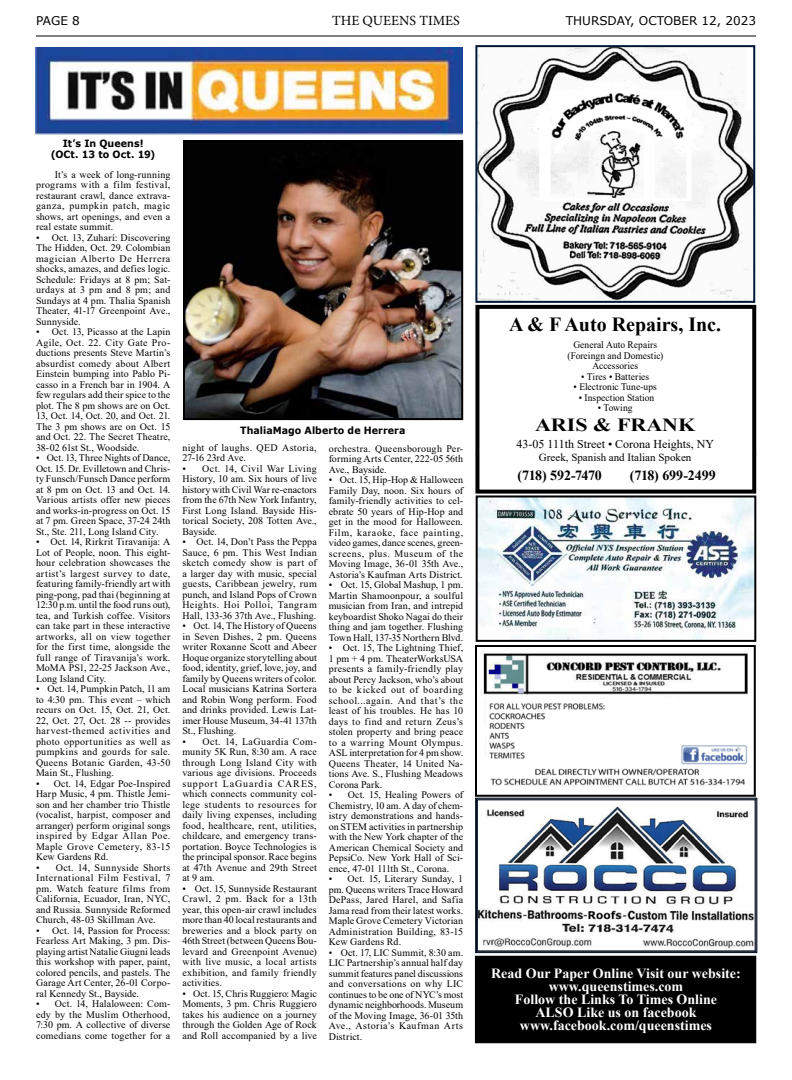
<style>
.page{position:relative;width:792px;height:1080px;background:#fff}
.page>*{position:absolute;margin:0;border:0;box-sizing:border-box;transform-origin:0 0}
.t1{font:700 20px "Times New Roman";color:#000}
.t2{font:700 18.5px "Times New Roman";color:#000;scale:1.19 1}
.t3{font:700 14px/13px "Times New Roman";color:#fff;text-align:center}
.t4{font:700 14px "Times New Roman";letter-spacing:-.015em;color:#000}
.t5{font:14px "Minion Pro";color:#000}
.t6{font:12px "Times New Roman";color:#000}
.t7{font:12px "Verdana";color:#000}
.t8{font:11px "Times New Roman";color:#000}
.t9{font:10px/10.5px "Times New Roman";letter-spacing:.01em;color:#000;text-align:justify}
.t10{font:10px/10.5px "Times New Roman";letter-spacing:.01em;color:#000;text-align:center;scale:.95 1}
.t11{font:700 10px/10.5px "Verdana";letter-spacing:.005em;color:#000;text-align:center;scale:.95 1}
.t12{font:10px/10.5px "Times New Roman";letter-spacing:.03em;color:#000}
</style>
<div class="page">
<hr style="left:36px;top:36px;width:720px;height:1px;background:#000">
<div style="left:475px;top:305px;width:281px;height:189px;border:4px solid #000"></div>
<svg style="left:475px;top:798px;width:282px;height:155px"></svg>
<div style="left:476px;top:799px;width:280px;height:153px;border:1px solid #000b1c"></div>
<img style="left:478px;top:48px;width:274px;height:252px">
<div style="left:475px;top:45px;width:280px;height:258px;border:2px solid #011837"></div>
<img style="left:482px;top:651px;width:266px;height:135px">
<div style="left:475px;top:645px;width:281px;height:152px;border:2px solid #000"></div>
<img style="left:36px;top:47px;width:426px;height:88px">
<img style="left:479px;top:498px;width:274px;height:141px">
<div style="left:476px;top:495px;width:280px;height:147px;border:2px solid #000"></div>
<div style="left:475px;top:956px;width:281px;height:87px;background:#000"></div>
<img style="left:186px;top:143px;width:274px;height:274px">
<div style="left:183px;top:140px;width:280px;height:280px;border:2px solid #000"></div>
<p class="t7" style="left:36px;top:12px;width:45px">PAGE 8</p>
<h3 class="t5" style="left:332px;top:11px;width:129px">THE QUEENS TIMES</h3>
<p class="t7" style="left:566px;top:12px;width:192px">THURSDAY, OCTOBER 12, 2023</p>
<p class="t11" style="left:51px;top:138px;width:112px">It’s In Queens! (OCt. 13 to Oct. 19)</p>
<p class="t9" style="left:36px;top:169px;width:136px;text-indent:19px">It’s a week of long-running programs with a film festival, restaurant crawl, dance extrava&shy;ganza, pumpkin patch, magic shows, art openings, and even a real estate summit.</p>
<p class="t9" style="left:36px;top:232px;width:136px">• Oct. 13, Zuharí: Discovering The Hidden, Oct. 29. Colombian magician Alberto De Herrera shocks, amazes, and defies logic.<br>Schedule: Fridays at 8 pm; Sat&shy;urdays at 3 pm and 8 pm; and Sundays at 4 pm. Thalia Spanish Theater, 41-17 Greenpoint Ave., Sunnyside.</p>
<p class="t9" style="left:36px;top:327px;width:136px">• Oct. 13, Picasso at the Lapin Agile, Oct. 22. City Gate Pro&shy;ductions presents Steve Martin’s absurdist comedy about Albert Einstein bumping into Pablo Pi&shy;casso in a French bar in 1904. A few regulars add their spice to the plot. The 8 pm shows are on Oct.<br>13, Oct. 14, Oct. 20, and Oct. 21.<br>The 3 pm shows are on Oct. 15 and Oct. 22. The Secret Theatre, 38-02 61st St., Woodside.</p>
<p class="t9" style="left:36px;top:453px;width:136px">• Oct. 13, Three Nights of Dance, Oct. 15. Dr. Evilletown and Chris&shy;ty Funsch/Funsch Dance perform at 8 pm on Oct. 13 and Oct. 14.<br>Various artists offer new pieces and works-in-progress on Oct. 15 at 7 pm. Green Space, 37-24 24th St., Ste. 211, Long Island City.</p>
<p class="t9" style="left:36px;top:537px;width:136px">• Oct. 14, Rirkrit Tiravanija: A Lot of People, noon. This eight&shy;hour celebration showcases the artist’s largest survey to date, featuring family-friendly art with ping-pong, pad thai (beginning at 12:30 p.m. until the food runs out), tea, and Turkish coffee. Visitors can take part in these interactive artworks, all on view together for the first time, alongside the full range of Tiravanija’s work.<br>MoMA PS1, 22-25 Jackson Ave., Long Island City.</p>
<p class="t9" style="left:36px;top:684px;width:136px">• Oct. 14, Pumpkin Patch, 11 am to 4:30 pm. This event – which recurs on Oct. 15, Oct. 21, Oct.<br>22, Oct. 27, Oct. 28 -- provides harvest-themed activities and photo opportunities as well as pumpkins and gourds for sale.<br>Queens Botanic Garden, 43-50<br>Main St., Flushing.</p>
<p class="t9" style="left:36px;top:778px;width:136px">• Oct. 14, Edgar Poe-Inspired Harp Music, 4 pm. Thistle Jemi&shy;son and her chamber trio Thistle (vocalist, harpist, composer and arranger) perform original songs inspired by Edgar Allan Poe.<br>Maple Grove Cemetery, 83-15<br>Kew Gardens Rd.</p>
<p class="t9" style="left:36px;top:862px;width:136px">• Oct. 14, Sunnyside Shorts International Film Festival, 7 pm. Watch feature films from California, Ecuador, Iran, NYC, and Russia. Sunnyside Reformed Church, 48-03 Skillman Ave.</p>
<p class="t9" style="left:36px;top:925px;width:136px">• Oct. 14, Passion for Process:<br>Fearless Art Making, 3 pm. Dis&shy;playing artist Natalie Giugni leads this workshop with paper, paint, colored pencils, and pastels. The Garage Art Center, 26-01 Corpo&shy;ral Kennedy St., Bayside.</p>
<p class="t9" style="left:36px;top:999px;width:136px">• Oct. 14, Halaloween: Com&shy;edy by the Muslim Otherhood, 7:30 pm. A collective of diverse comedians come together for a</p>
<p class="t11" style="left:240px;top:425px;width:175px">ThaliaMago Alberto de Herrera</p>
<p class="t12" style="left:182px;top:442px;width:136px">night of laughs. QED Astoria,<br>27-16 23rd Ave.</p>
<p class="t9" style="left:182px;top:463px;width:136px">• Oct. 14, Civil War Living History, 10 am. Six hours of live history with Civil War re-enactors from the 67th New York Infantry, First Long Island. Bayside His&shy;torical Society, 208 Totten Ave., Bayside.</p>
<p class="t9" style="left:182px;top:536px;width:136px">• Oct. 14, Don’t Pass the Peppa Sauce, 6 pm. This West Indian sketch comedy show is part of a larger day with music, special guests, Caribbean jewelry, rum punch, and Island Pops of Crown Heights. Hoi Polloi, Tangram Hall, 133-36 37th Ave., Flushing.</p>
<p class="t9" style="left:182px;top:620px;width:136px">• Oct. 14, The History of Queens in Seven Dishes, 2 pm. Queens writer Roxanne Scott and Abeer Hoque organize storytelling about food, identity, grief, love, joy, and family by Queens writers of color.<br>Local musicians Katrina Sortera and Robin Wong perform. Food and drinks provided. Lewis Lat&shy;imer House Museum, 34-41 137th St., Flushing.</p>
<p class="t9" style="left:182px;top:736px;width:136px">• Oct. 14, LaGuardia Com&shy;munity 5K Run, 8:30 am. A race through Long Island City with various age divisions. Proceeds support LaGuardia CARES, which connects community col&shy;lege students to resources for daily living expenses, including food, healthcare, rent, utilities, childcare, and emergency trans&shy;portation. Boyce Technologies is the principal sponsor. Race begins at 47th Avenue and 29th Street at 9 am.</p>
<p class="t9" style="left:182px;top:883px;width:136px">• Oct. 15, Sunnyside Restaurant Crawl, 2 pm. Back for a 13th year, this open-air crawl includes more than 40 local restaurants and breweries and a block party on 46th Street (between Queens Bou&shy;levard and Greenpoint Avenue) with live music, a local artists exhibition, and family friendly activities.</p>
<p class="t9" style="left:182px;top:988px;width:136px">• Oct. 15, Chris Ruggiero: Magic Moments, 3 pm. Chris Ruggiero takes his audience on a journey through the Golden Age of Rock and Roll accompanied by a live</p>
<p class="t9" style="left:329px;top:443px;width:136px">orchestra. Queensborough Per&shy;forming Arts Center, 222-05 56th Ave., Bayside.</p>
<p class="t9" style="left:329px;top:474px;width:136px">• Oct. 15, Hip-Hop &amp; Halloween Family Day, noon. Six hours of family-friendly activities to cel&shy;ebrate 50 years of Hip-Hop and get in the mood for Halloween.<br>Film, karaoke, face painting, video games, dance scenes, green&shy;screens, plus. Museum of the Moving Image, 36-01 35th Ave., Astoria’s Kaufman Arts District.</p>
<p class="t9" style="left:329px;top:579px;width:136px">• Oct. 15, Global Mashup, 1 pm.<br>Martin Shamoonpour, a soulful musician from Iran, and intrepid keyboardist Shoko Nagai do their thing and jam together. Flushing Town Hall, 137-35 Northern Blvd.</p>
<p class="t9" style="left:329px;top:642px;width:136px">• Oct. 15, The Lightning Thief, 1 pm + 4 pm. TheaterWorksUSA presents a family-friendly play about Percy Jackson, who’s about to be kicked out of boarding school...again. And that’s the least of his troubles. He has 10 days to find and return Zeus’s stolen property and bring peace to a warring Mount Olympus.<br>ASL interpretation for 4 pm show.<br>Queens Theater, 14 United Na&shy;tions Ave. S., Flushing Meadows Corona Park.</p>
<p class="t9" style="left:329px;top:789px;width:136px">• Oct. 15, Healing Powers of Chemistry, 10 am. A day of chem&shy;istry demonstrations and hands&shy;on STEM activities in partnership with the New York chapter of the American Chemical Society and PepsiCo. New York Hall of Sci&shy;ence, 47-01 111th St., Corona.</p>
<p class="t9" style="left:329px;top:873px;width:136px">• Oct. 15, Literary Sunday, 1 pm. Queens writers Trace Howard DePass, Jared Harel, and Safia Jama read from their latest works.<br>Maple Grove Cemetery Victorian Administration Building, 83-15<br>Kew Gardens Rd.</p>
<p class="t9" style="left:329px;top:947px;width:136px">• Oct. 17, LIC Summit, 8:30 am.<br>LIC Partnership’s annual half day summit features panel discussions and conversations on why LIC continues to be one of NYC’s most dynamic neighborhoods. Museum of the Moving Image, 36-01 35th Ave., Astoria’s Kaufman Arts District.</p>
<h1 class="t1" style="left:509px;top:310px;width:214px">A &amp; F Auto Repairs, Inc.</h1>
<p class="t10" style="left:567px;top:339px;width:102px">General Auto Repairs (Foreingn and Domestic)<br>Accessories</p>
<p class="t10" style="left:581px;top:371px;width:73px">• Tires • Batteries</p>
<p class="t10" style="left:574px;top:381px;width:89px">• Electronic Tune-ups</p>
<p class="t10" style="left:579px;top:392px;width:81px">• Inspection Station</p>
<p class="t10" style="left:598px;top:402px;width:38px">• Towing</p>
<h2 class="t2" style="left:535px;top:411px;width:136px">ARIS &amp; FRANK</h2>
<p class="t6" style="left:517px;top:436px;width:199px">43-05 111th Street • Corona Heights, NY</p>
<p class="t8" style="left:539px;top:449px;width:154px">Greek, Spanish and Italian Spoken</p>
<h3 class="t4" style="left:518px;top:465px;width:86px">(718) 592-7470</h3>
<h3 class="t4" style="left:630px;top:465px;width:87px">(718) 699-2499</h3>
<h3 class="t3" style="left:491px;top:967px;width:251px">Read Our Paper Online Visit our website: www.queenstimes.com<br>Follow the Links To Times Online<br>ALSO Like us on facebook www.facebook.com/queenstimes</h3>
</div>
